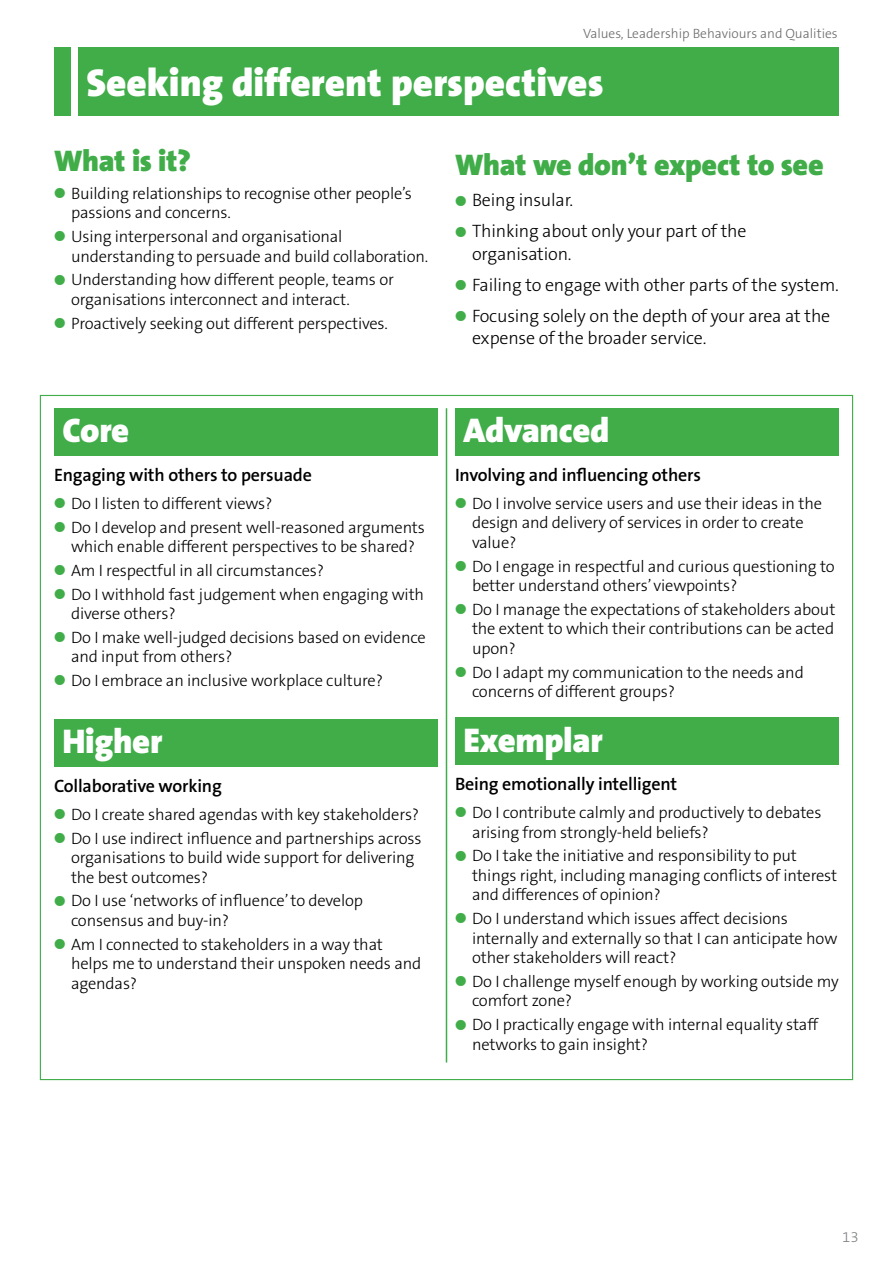
<style>
.page{position:relative;width:893px;height:1263px;background:#fff}
.page>*{position:absolute;margin:0;border:0;box-sizing:border-box;transform-origin:0 0}
.Headings{font:900 39px "The Sans B9";color:#fff}
.Sub-subs_REVERSED{font:900 34.5px "The Sans B9";letter-spacing:-.01em;color:#fff}
.Sub-subs_red{font:900 30px "The Sans B9";letter-spacing:-.01em;color:#40ad49}
.t1{font:300 18px/22.5px "The Sans B3";letter-spacing:-.01em;color:#000}
.body{font:600 18px "The Sans B6";letter-spacing:-.01em;color:#000}
.t2{font:300 16.5px/19.5px "The Sans B3";letter-spacing:-.01em;color:#000}
.t3{font:300 15px "The Sans B3";color:#808284}
.t4{font:300 13.5px "The Sans B3";color:#696a6c}
.s1{font-family:"The Sans B9";font-weight:900;font-size:27px;color:#40ad49}
</style>
<div class="page">
<hr style="left:54px;top:47px;width:785px;height:1px;background:#939598">
<div style="left:55px;top:47px;width:784px;height:69px;background:#40ad49"></div>
<div style="left:71px;top:42px;width:6px;height:80px;background:#fff"></div>
<div style="left:54px;top:408px;width:384px;height:47px;background:#40ad49"></div>
<div style="left:54px;top:719px;width:384px;height:48px;background:#40ad49"></div>
<div style="left:455px;top:408px;width:384px;height:47px;background:#40ad49"></div>
<div style="left:455px;top:718px;width:384px;height:47px;background:#40ad49"></div>
<hr style="left:446px;top:408px;width:1px;height:654px;background:#40ad49">
<p class="t4" style="left:583px;top:26px;width:256px">Values, Leadership Behaviours and Qualities</p>
<h2 class="Headings" style="left:86px;top:62px;width:518px">Seeking different perspectives</h2>
<h3 class="Sub-subs_red" style="left:54px;top:145px;width:138px">What is it?</h3>
<p class="t2" style="left:71px;top:184px;width:342px;text-indent:-17px"><span class="s1">•</span> Building relationships to recognise other people’s passions and concerns.</p>
<p class="t2" style="left:71px;top:228px;width:359px;text-indent:-17px"><span class="s1">•</span> Using interpersonal and organisational understanding to persuade and build collaboration.</p>
<p class="t2" style="left:71px;top:271px;width:324px;text-indent:-17px"><span class="s1">•</span> Understanding how different people, teams or organisations interconnect and interact.</p>
<p class="t2" style="left:54px;top:314px;width:335px"><span class="s1">•</span> Proactively seeking out different perspectives.</p>
<h2 class="Sub-subs_REVERSED" style="left:63px;top:412px;width:68px">Core</h2>
<p class="body" style="left:54px;top:465px;width:259px">Engaging with others to persuade</p>
<p class="t2" style="left:54px;top:494px;width:220px"><span class="s1">•</span> Do I listen to different views?</p>
<p class="t2" style="left:54px;top:518px;width:372px;text-align:center"><span class="s1">•</span> Do I develop and present well-reasoned arguments which enable different perspectives to be shared?</p>
<p class="t2" style="left:54px;top:561px;width:272px"><span class="s1">•</span> Am I respectful in all circumstances?</p>
<p class="t2" style="left:71px;top:585px;width:355px;text-indent:-17px"><span class="s1">•</span> Do I withhold fast judgement when engaging with diverse others?</p>
<p class="t2" style="left:71px;top:628px;width:356px;text-indent:-17px"><span class="s1">•</span> Do I make well-judged decisions based on evidence and input from others?</p>
<p class="t2" style="left:54px;top:671px;width:330px"><span class="s1">•</span> Do I embrace an inclusive workplace culture?</p>
<h2 class="Sub-subs_REVERSED" style="left:63px;top:723px;width:101px">Higher</h2>
<p class="body" style="left:54px;top:776px;width:169px">Collaborative working</p>
<p class="t2" style="left:54px;top:805px;width:367px"><span class="s1">•</span> Do I create shared agendas with key stakeholders?</p>
<p class="t2" style="left:71px;top:829px;width:352px;text-indent:-17px"><span class="s1">•</span> Do I use indirect influence and partnerships across organisations to build wide support for delivering the best outcomes?</p>
<p class="t2" style="left:71px;top:892px;width:294px;text-indent:-17px"><span class="s1">•</span> Do I use ‘networks of influence’ to develop consensus and buy-in?</p>
<p class="t2" style="left:71px;top:935px;width:352px;text-indent:-17px"><span class="s1">•</span> Am I connected to stakeholders in a way that helps me to understand their unspoken needs and agendas?</p>
<h3 class="Sub-subs_red" style="left:455px;top:149px;width:370px">What we don’t expect to see</h3>
<p class="t1" style="left:455px;top:190px;width:120px"><span class="s1">•</span> Being insular.</p>
<p class="t1" style="left:472px;top:221px;width:276px;text-indent:-17px"><span class="s1">•</span> Thinking about only your part of the organisation.</p>
<p class="t1" style="left:455px;top:274px;width:385px"><span class="s1">•</span> Failing to engage with other parts of the system.</p>
<p class="t1" style="left:472px;top:305px;width:360px;text-indent:-17px"><span class="s1">•</span> Focusing solely on the depth of your area at the expense of the broader service.</p>
<h2 class="Sub-subs_REVERSED" style="left:463px;top:412px;width:147px">Advanced</h2>
<p class="body" style="left:455px;top:465px;width:248px">Involving and influencing others</p>
<p class="t2" style="left:472px;top:494px;width:352px;text-indent:-17px"><span class="s1">•</span> Do I involve service users and use their ideas in the design and delivery of services in order to create value?</p>
<p class="t2" style="left:472px;top:557px;width:364px;text-indent:-17px"><span class="s1">•</span> Do I engage in respectful and curious questioning to better understand others’ viewpoints?</p>
<p class="t2" style="left:472px;top:600px;width:365px;text-align:justify;text-indent:-17px"><span class="s1">•</span> Do I manage the expectations of stakeholders about the extent to which their contributions can be acted upon?</p>
<p class="t2" style="left:472px;top:663px;width:333px;text-indent:-17px"><span class="s1">•</span> Do I adapt my communication to the needs and concerns of different groups?</p>
<h2 class="Sub-subs_REVERSED" style="left:463px;top:721px;width:141px">Exemplar</h2>
<p class="body" style="left:455px;top:775px;width:224px">Being emotionally intelligent</p>
<p class="t2" style="left:472px;top:803px;width:351px;text-indent:-17px"><span class="s1">•</span> Do I contribute calmly and productively to debates arising from strongly-held beliefs?</p>
<p class="t2" style="left:472px;top:847px;width:367px;text-indent:-17px"><span class="s1">•</span> Do I take the initiative and responsibility to put things right, including managing conflicts of interest and differences of opinion?</p>
<p class="t2" style="left:472px;top:909px;width:367px;text-indent:-17px"><span class="s1">•</span> Do I understand which issues affect decisions internally and externally so that I can anticipate how other stakeholders will react?</p>
<p class="t2" style="left:472px;top:972px;width:368px;text-indent:-17px"><span class="s1">•</span> Do I challenge myself enough by working outside my comfort zone?</p>
<p class="t2" style="left:472px;top:1015px;width:348px;text-indent:-17px"><span class="s1">•</span> Do I practically engage with internal equality staff networks to gain insight?</p>
<p class="t3" style="left:842px;top:1229px;width:18px">13</p>
</div>
